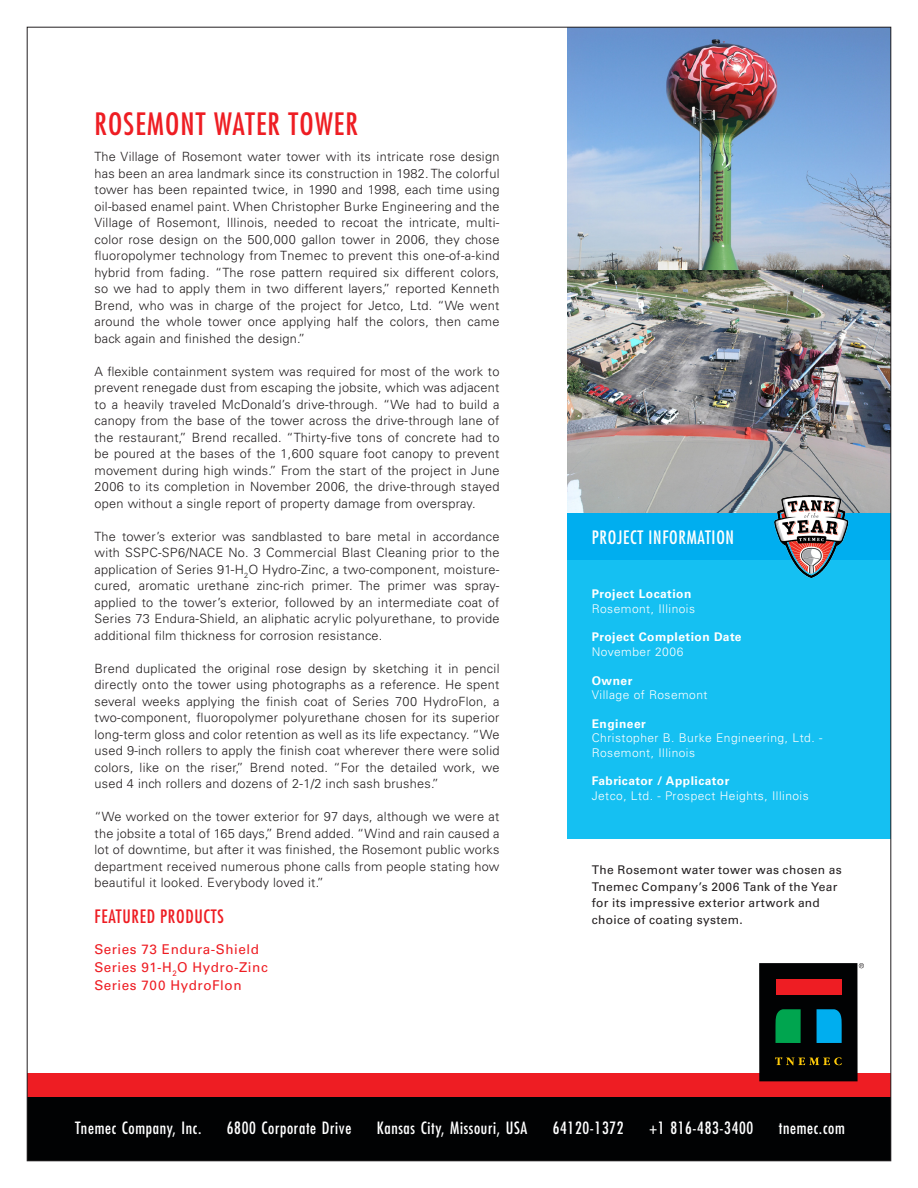
<style>
.page{position:relative;width:918px;height:1188px;background:#fff}
.page>*{position:absolute;margin:0;border:0;box-sizing:border-box;transform-origin:0 0}
.t1{font:condensed 30px "Futura Std";letter-spacing:.04em;color:#ee1d23}
.t2{font:condensed 18px "Futura Std";letter-spacing:.04em;color:#fff}
.t3{font:condensed 18px "Futura Std";letter-spacing:.04em;color:#ee1d23}
.t4{font:condensed 16.5px "Futura Std";letter-spacing:.04em;color:#fff}
.t5{font:13.5px "Univers LT Std";letter-spacing:.04em;color:#ee1d23}
.t6{font:300 12.75px/16.5px "Univers LT Std";letter-spacing:.02em;color:#231f20;text-align:justify}
.t7{font:300 12px/14.4px "Univers LT Std";letter-spacing:.04em;color:#fff}
.Body_on_White{font:12px/16.5px "Univers LT Std";letter-spacing:.025em;color:#231f20}
.t8{font:700 12px "Univers LT Std";letter-spacing:.04em;color:#fff}
</style>
<div class="page">
<div style="left:27px;top:1097px;width:864px;height:64px;background:#010203"></div>
<div style="left:27px;top:1074px;width:864px;height:23px;background:#ee1d23"></div>
<div style="left:567px;top:513px;width:324px;height:48px;background:#00aeef"></div>
<div style="left:567px;top:561px;width:324px;height:278px;background:#15c0f2"></div>
<img style="left:567px;top:270px;width:322px;height:243px">
<img style="left:567px;top:29px;width:322px;height:241px">
<img style="left:764px;top:490px;width:94px;height:89px">
<div style="left:759px;top:963px;width:99px;height:118px;background:#010203"></div>
<div style="left:776px;top:979px;width:65px;height:15px;background:#ee1d23"></div>
<svg style="left:775px;top:1009px;width:26px;height:34px"></svg>
<svg style="left:817px;top:1009px;width:25px;height:34px"></svg>
<svg style="left:775px;top:1057px;width:67px;height:8px"></svg>
<svg style="left:859px;top:963px;width:5px;height:5px"></svg>
<p class="t1" style="left:94px;top:106px;width:265px">ROSEMONT WATER TOWER</p>
<p class="t6" style="left:94px;top:149px;width:407px">The Village of Rosemont water tower with its intricate rose design has been an area landmark since its construction in 1982. The colorful tower has been repainted twice, in 1990 and 1998, each time using oil-based enamel paint. When Christopher Burke Engineering and the Village of Rosemont, Illinois, needed to recoat the intricate, multi&shy;color rose design on the 500,000 gallon tower in 2006, they chose fluoropolymer technology from Tnemec to prevent this one-of-a-kind hybrid from fading. “The rose pattern required six different colors, so we had to apply them in two different layers,” reported Kenneth Brend, who was in charge of the project for Jetco, Ltd. “We went around the whole tower once applying half the colors, then came back again and finished the design.”</p>
<p class="t6" style="left:94px;top:363px;width:407px">A flexible containment system was required for most of the work to prevent renegade dust from escaping the jobsite, which was adjacent to a heavily traveled McDonald’s drive-through. “We had to build a canopy from the base of the tower across the drive-through lane of the restaurant,” Brend recalled. “Thirty-five tons of concrete had to be poured at the bases of the 1,600 square foot canopy to prevent movement during high winds.” From the start of the project in June 2006 to its completion in November 2006, the drive-through stayed open without a single report of property damage from overspray.</p>
<p class="t6" style="left:94px;top:528px;width:407px">The tower’s exterior was sandblasted to bare metal in accordance with SSPC-SP6/NACE No. 3 Commercial Blast Cleaning prior to the application of Series 91-H<sub>2</sub>O Hydro-Zinc, a two-component, moisture&shy;cured, aromatic urethane zinc-rich primer. The primer was spray&shy;applied to the tower’s exterior, followed by an intermediate coat of Series 73 Endura-Shield, an aliphatic acrylic polyurethane, to provide additional film thickness for corrosion resistance.</p>
<p class="t6" style="left:94px;top:660px;width:407px">Brend duplicated the original rose design by sketching it in pencil directly onto the tower using photographs as a reference. He spent several weeks applying the finish coat of Series 700 HydroFlon, a two-component, fluoropolymer polyurethane chosen for its superior long-term gloss and color retention as well as its life expectancy. “We used 9-inch rollers to apply the finish coat wherever there were solid colors, like on the riser,” Brend noted. “For the detailed work, we used 4 inch rollers and dozens of 2-1/2 inch sash brushes.”</p>
<p class="t6" style="left:94px;top:809px;width:407px">“We worked on the tower exterior for 97 days, although we were at the jobsite a total of 165 days,” Brend added. “Wind and rain caused a lot of downtime, but after it was finished, the Rosemont public works department received numerous phone calls from people stating how beautiful it looked. Everybody loved it.”</p>
<p class="t3" style="left:94px;top:906px;width:131px">FEATURED PRODUCTS</p>
<p class="t5" style="left:94px;top:941px;width:166px">Series 73 Endura-Shield</p>
<p class="t5" style="left:94px;top:959px;width:175px">Series 91-H<sub>2</sub>O Hydro-Zinc</p>
<p class="t5" style="left:94px;top:977px;width:149px">Series 700 HydroFlon</p>
<p class="t2" style="left:592px;top:526px;width:144px">PROJECT INFORMATION</p>
<p class="t8" style="left:592px;top:587px;width:101px">Project Location</p>
<p class="t7" style="left:592px;top:601px;width:105px">Rosemont, Illinois</p>
<p class="t8" style="left:592px;top:630px;width:151px">Project Completion Date</p>
<p class="t7" style="left:592px;top:644px;width:93px">November 2006</p>
<p class="t8" style="left:592px;top:673px;width:42px">Owner</p>
<p class="t7" style="left:592px;top:688px;width:117px">Village of Rosemont</p>
<p class="t8" style="left:592px;top:717px;width:56px">Engineer</p>
<p class="t7" style="left:592px;top:731px;width:232px">Christopher B. Burke Engineering, Ltd. -<br>Rosemont, Illinois</p>
<p class="t8" style="left:592px;top:774px;width:139px">Fabricator / Applicator</p>
<p class="t7" style="left:592px;top:788px;width:218px">Jetco, Ltd. - Prospect Heights, Illinois</p>
<p class="Body_on_White" style="left:592px;top:862px;width:251px">The Rosemont water tower was chosen as Tnemec Company’s 2006 Tank of the Year for its impressive exterior artwork and choice of coating system.</p>
<p class="t4" style="left:75px;top:1118px;width:128px">Tnemec Company, Inc.</p>
<p class="t4" style="left:227px;top:1118px;width:126px">6800 Corporate Drive</p>
<p class="t4" style="left:377px;top:1118px;width:152px">Kansas City, Missouri, USA</p>
<p class="t4" style="left:553px;top:1118px;width:72px">64120-1372</p>
<p class="t4" style="left:649px;top:1118px;width:106px">+1 816-483-3400</p>
<p class="t4" style="left:779px;top:1118px;width:68px">tnemec.com</p>
</div>
